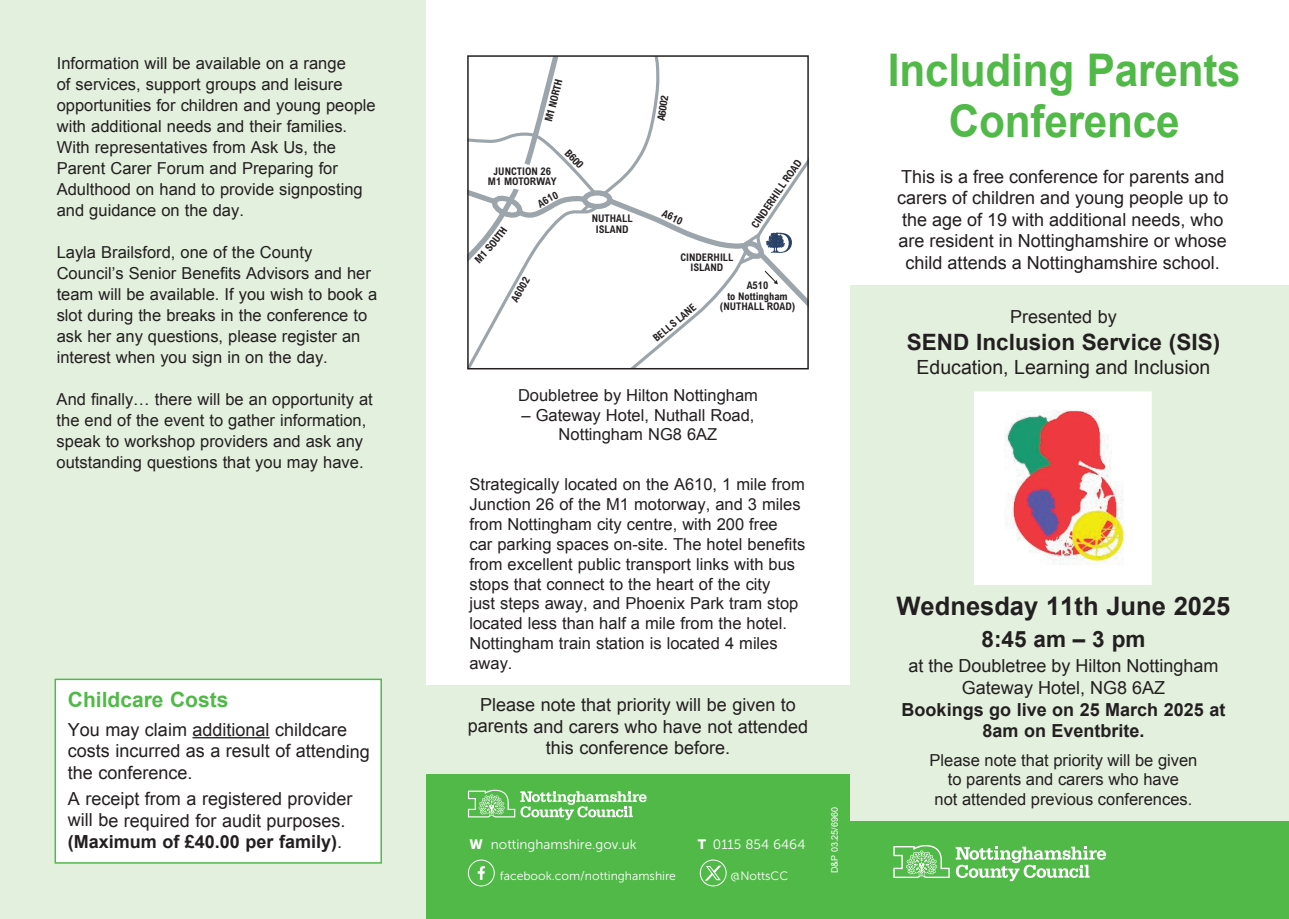
<style>
.page{position:relative;width:1289px;height:919px;background:#fff}
.page>*{position:absolute;margin:0;border:0;box-sizing:border-box;transform-origin:0 0}
.t1{font:700 45px/51px "Arial";letter-spacing:-.005em;color:#51b948;text-align:center;scale:.94 1}
.t2{font:700 25.5px "Arial";color:#231f20}
.t3{font:700 22.5px "Arial";color:#231f20}
.t4{font:700 21px "Arial";color:#51b948}
.t5{font:19.5px "Arial";color:#231f20}
.t6{font:18px/21.6px "Arial";color:#231f20;text-align:center}
.t7{font:700 18px/21.6px "Arial";color:#231f20;text-align:center}
.t8{font:16.5px/21px "Arial";color:#231f20}
.t9{font:13.5px "Museo Sans 300";color:#fff}
.t10{font:12.15px "Museo Sans 300";color:#fff}
.t11{font:700 condensed 10.5px/10.5px "Arial";color:#231f20;text-align:center}
.t12{font:700 condensed 10.5px "Helvetica Neue";color:#231f20}
.t13{font:9px "Arial";color:#fff}
.s1{font-weight:700}
.s2{font-family:"Museo Sans 900"}
</style>
<div class="page">
<div style="left:416px;top:685px;width:438px;height:114px;background:#e3f0de"></div>
<div style="left:421px;top:774px;width:446px;height:144px;background:#51b948"></div>
<svg style="left:468px;top:789px;width:178px;height:31px"></svg>
<div style="left:0;top:0;width:425px;height:918px;background:#e3f0de"></div>
<div style="left:55px;top:678px;width:327px;height:185px;background:#fff;border:2px solid #51b948"></div>
<hr style="left:192px;top:737px;width:77px;height:1px;background:#231f20">
<div style="left:850px;top:285px;width:438px;height:621px;background:#e3f0de"></div>
<div style="left:850px;top:821px;width:438px;height:97px;background:#51b948"></div>
<svg style="left:893px;top:845px;width:56px;height:32px"></svg>
<svg style="left:955px;top:846px;width:151px;height:35px"></svg>
<img style="left:978px;top:396px;width:168px;height:184px">
<div style="left:973px;top:391px;width:178px;height:194px;border:4px solid #fff"></div>
<svg style="left:470px;top:58px;width:335px;height:308px"></svg>
<svg style="left:763px;top:269px;width:14px;height:15px"></svg>
<div style="left:467px;top:55px;width:341px;height:314px;border:2px solid #231f20"></div>
<div style="left:468px;top:859px;width:26px;height:27px;border:1px solid #fff;border-radius:50%"></div>
<svg style="left:477px;top:866px;width:8px;height:13px"></svg>
<div style="left:699px;top:859px;width:27px;height:27px;border:1px solid #fff;border-radius:50%"></div>
<svg style="left:705px;top:865px;width:16px;height:15px"></svg>
<svg style="left:751px;top:197px;width:41px;height:56px"></svg>
<svg style="left:688px;top:303px;width:8px;height:8px"></svg>
<svg style="left:474px;top:226px;width:33px;height:37px"></svg>
<svg style="left:545px;top:109px;width:9px;height:13px"></svg>
<svg style="left:657px;top:95px;width:11px;height:26px"></svg>
<svg style="left:510px;top:149px;width:74px;height:59px"></svg>
<p class="t8" style="left:57px;top:53px;width:320px">Information will be available on a range<br>of services, support groups and leisure opportunities for children and young people with additional needs and their families.<br>With representatives from Ask Us, the Parent Carer Forum and Preparing for Adulthood on hand to provide signposting and guidance on the day.</p>
<p class="t8" style="left:57px;top:242px;width:322px">Layla Brailsford, one of the County Council’s Senior Benefits Advisors and her team will be available. If you wish to book a slot during the breaks in the conference to ask her any questions, please register an interest when you sign in on the day.</p>
<p class="t8" style="left:57px;top:389px;width:317px">And finally… there will be an opportunity at the end of the event to gather information, speak to workshop providers and ask any outstanding questions that you may have.</p>
<p class="t4" style="left:68px;top:685px;width:162px">Childcare Costs</p>
<p class="t6" style="left:68px;top:718px;width:303px;text-align:left">You may claim additional childcare costs incurred as a result of attending the conference.</p>
<p class="t6" style="left:68px;top:788px;width:286px;text-align:left">A receipt from a registered provider will be required for audit purposes. <span class="s1">(Maximum of £40.00 per family)</span>.</p>
<p class="t12" style="left:543px;top:105px;width:29px;rotate:-76deg">NORTH</p>
<p class="t11" style="left:488px;top:166px;width:70px">JUNCTION 26<br>M1 MOTORWAY</p>
<p class="t11" style="left:509px;top:299px;width:28px;rotate:-61deg">A6002</p>
<p class="t11" style="left:591px;top:213px;width:42px">NUTHALL<br>ISLAND</p>
<p class="t11" style="left:665px;top:208px;width:23px;rotate:25deg">A610</p>
<p class="t11" style="left:780px;top:178px;width:26px;rotate:-55deg">ROAD</p>
<p class="t11" style="left:768px;top:196px;width:21px;rotate:-56deg">HILL</p>
<p class="t11" style="left:680px;top:252px;width:55px">CINDERHILL<br>ISLAND</p>
<p class="t11" style="left:720px;top:280px;width:77px">A510<br>to Nottingham (NUTHALL ROAD)</p>
<p class="t11" style="left:651px;top:335px;width:49px;rotate:-40deg">BELLS LAN</p>
<p class="t8" style="left:518px;top:384px;width:241px">Doubletree by Hilton Nottingham</p>
<p class="t8" style="left:521px;top:405px;width:234px;line-height:19.8px;text-align:center">– Gateway Hotel, Nuthall Road,<br>Nottingham NG8 6AZ</p>
<p class="t8" style="left:469px;top:475px;width:337px;line-height:19.8px">Strategically located on the A610, 1 mile from Junction 26 of the M1 motorway, and 3 miles from Nottingham city centre, with 200 free<br>car parking spaces on-site. The hotel benefits from excellent public transport links with bus stops that connect to the heart of the city<br>just steps away, and Phoenix Park tram stop located less than half a mile from the hotel.<br>Nottingham train station is located 4 miles away.</p>
<p class="t6" style="left:468px;top:694px;width:341px">Please note that priority will be given to parents and carers who have not attended this conference before.</p>
<p class="t9" style="left:469px;top:837px;width:168px"><span class="s2">W</span> nottinghamshire.gov.uk</p>
<p class="t9" style="left:697px;top:837px;width:109px"><span class="s2">T</span> 0115 854 6464</p>
<p class="t10" style="left:500px;top:869px;width:178px">facebook.com/nottinghamshire</p>
<p class="t10" style="left:730px;top:869px;width:59px">@NottsCC</p>
<p class="t13" style="left:828px;top:873px;width:68px;rotate:-90deg">D&amp;P 03.25/6960</p>
<h1 class="t1" style="left:887px;top:46px;width:377px">Including Parents<br>Conference</h1>
<p class="t6" style="left:897px;top:166px;width:333px">This is a free conference for parents and carers of children and young people up to the age of 19 with additional needs, who are resident in Nottinghamshire or whose child attends a Nottinghamshire school.</p>
<p class="t6" style="left:1010px;top:306px;width:108px">Presented by</p>
<h3 class="t3" style="left:906px;top:327px;width:315px">SEND Inclusion Service (SIS)</h3>
<p class="t5" style="left:916px;top:354px;width:295px">Education, Learning and Inclusion</p>
<h2 class="t2" style="left:896px;top:589px;width:335px">Wednesday 11th June 2025</h2>
<h3 class="t3" style="left:981px;top:623px;width:165px">8:45 am – 3 pm</h3>
<p class="t6" style="left:908px;top:655px;width:312px">at the Doubletree by Hilton Nottingham<br>Gateway Hotel, NG8 6AZ</p>
<p class="t7" style="left:901px;top:699px;width:325px">Bookings go live on 25 March 2025 at<br>8am on Eventbrite.</p>
<p class="t8" style="left:929px;top:750px;width:269px;line-height:19.8px;text-align:center">Please note that priority will be given to parents and carers who have<br>not attended previous conferences.</p>
</div>
